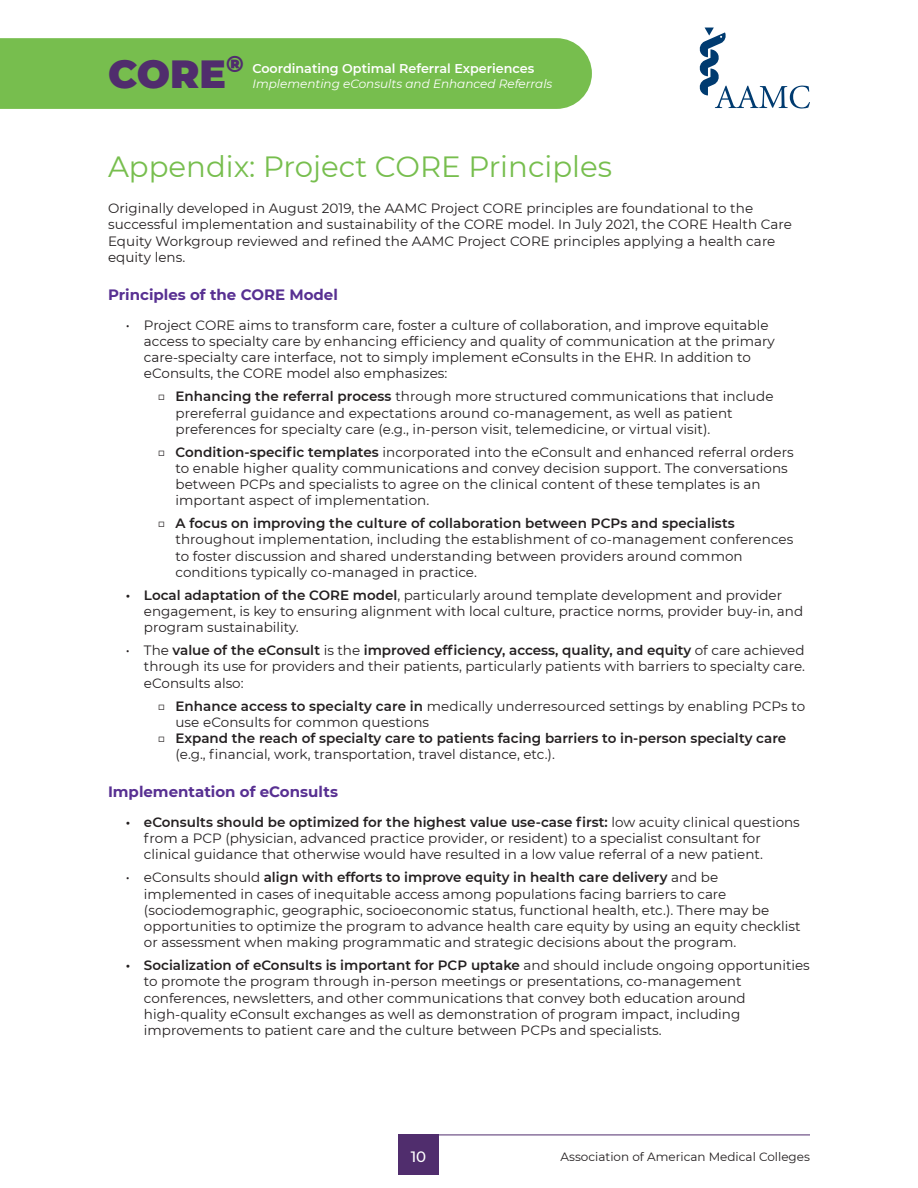
<style>
.page{position:relative;width:918px;height:1188px;background:#fff}
.page>*{position:absolute;margin:0;border:0;box-sizing:border-box;transform-origin:0 0}
.t1{font:900 39.45px "Montserrat";color:#502d6d}
.t2{font:29.25px "Montserrat";color:#77be4e}
.t3{font:900 22.95px "Montserrat";color:#502d6d}
.t4{font:700 15px "Montserrat";color:#583092}
.t5{font:500 15px "Montserrat";color:#fff}
.Body_Copy{font:13.5px/16.2px "Montserrat";color:#231f20}
.t6{font:600 13.5px/16.2px "Montserrat";color:#231f20}
.t7{font:600 12.75px "Montserrat";color:#fff}
.t8{font:italic 12px "Montserrat";color:#fff}
.t9{font:12px "Montserrat";color:#231f20}
.s1{font-weight:600}
.s2{font-weight:400}
</style>
<div class="page">
<div style="left:0;top:38px;width:592px;height:71px;background:#77be4e"></div>
<div style="left:398px;top:1135px;width:41px;height:40px;background:#502d6d"></div>
<hr style="left:398px;top:1135px;width:412px;height:1px;background:#502d6d">
<svg style="left:700px;top:28px;width:110px;height:81px"></svg>
<h3 class="t3" style="left:226px;top:47px;width:19px">®</h3>
<h1 class="t1" style="left:108px;top:44px;width:120px">CORE</h1>
<p class="t7" style="left:252px;top:59px;width:283px">Coordinating Optimal Referral Experiences</p>
<p class="t8" style="left:252px;top:75px;width:302px">Implementing eConsults and Enhanced Referrals</p>
<h1 class="t2" style="left:108px;top:146px;width:506px">Appendix: Project CORE Principles</h1>
<p class="Body_Copy" style="left:108px;top:200px;width:686px">Originally developed in August 2019, the AAMC Project CORE principles are foundational to the successful implementation and sustainability of the CORE model. In July 2021, the CORE Health Care Equity Workgroup reviewed and refined the AAMC Project CORE principles applying a health care equity lens.</p>
<h2 class="t4" style="left:108px;top:284px;width:231px">Principles of the CORE Model</h2>
<p class="Body_Copy" style="left:144px;top:316px;width:632px;text-indent:-18px">• Project CORE aims to transform care, foster a culture of collaboration, and improve equitable access to specialty care by enhancing efficiency and quality of communication at the primary care-specialty care interface, not to simply implement eConsults in the EHR. In addition to eConsults, the CORE model also emphasizes:</p>
<p class="Body_Copy" style="left:176px;top:388px;width:600px;text-indent:-18px">□ <span class="s1">Enhancing the referral process</span> through more structured communications that include prereferral guidance and expectations around co-management, as well as patient preferences for specialty care (e.g., in-person visit, telemedicine, or virtual visit).</p>
<p class="Body_Copy" style="left:176px;top:443px;width:620px;text-indent:-18px">□ <span class="s1">Condition-specific templates</span> incorporated into the eConsult and enhanced referral orders to enable higher quality communications and convey decision support. The conversations between PCPs and specialists to agree on the clinical content of these templates is an important aspect of implementation.</p>
<p class="Body_Copy" style="left:176px;top:515px;width:619px;text-indent:-18px">□ <span class="s1">A focus on improving the culture of collaboration between PCPs and specialists </span>throughout implementation, including the establishment of co-management conferences to foster discussion and shared understanding between providers around common conditions typically co-managed in practice.</p>
<p class="Body_Copy" style="left:144px;top:586px;width:661px;text-indent:-18px"><span class="s1">• Local adaptation of the CORE model</span>, particularly around template development and provider engagement, is key to ensuring alignment with local culture, practice norms, provider buy-in, and program sustainability.</p>
<p class="Body_Copy" style="left:144px;top:642px;width:663px;text-align:justify;text-indent:-18px">• The <span class="s1">value of the eConsult</span> is the <span class="s1">improved efficiency, access, quality, and equity</span> of care achieved through its use for providers and their patients, particularly patients with barriers to specialty care. eConsults also:</p>
<p class="Body_Copy" style="left:176px;top:697px;width:631px;text-indent:-18px">□ <span class="s1">Enhance access to specialty care in</span> medically underresourced settings by enabling PCPs to use eConsults for common questions</p>
<p class="t6" style="left:176px;top:729px;width:612px;text-indent:-18px"><span class="s2">□</span> Expand the reach of specialty care to patients facing barriers to in-person specialty care <span class="s2">(e.g., financial, work, transportation, travel distance, etc.).</span></p>
<h2 class="t4" style="left:108px;top:781px;width:231px">Implementation of eConsults</h2>
<p class="Body_Copy" style="left:144px;top:814px;width:657px;text-indent:-18px"><span class="s1">• eConsults should be optimized for the highest value use-case first:</span> low acuity clinical questions from a PCP (physician, advanced practice provider, or resident) to a specialist consultant for clinical guidance that otherwise would have resulted in a low value referral of a new patient.</p>
<p class="Body_Copy" style="left:144px;top:869px;width:658px;text-indent:-18px">• eConsults should <span class="s1">align with efforts to improve equity in health care delivery</span> and be implemented in cases of inequitable access among populations facing barriers to care (sociodemographic, geographic, socioeconomic status, functional health, etc.). There may be opportunities to optimize the program to advance health care equity by using an equity checklist or assessment when making programmatic and strategic decisions about the program.</p>
<p class="Body_Copy" style="left:144px;top:957px;width:667px;text-indent:-18px"><span class="s1">• Socialization of eConsults is important for PCP uptake</span> and should include ongoing opportunities to promote the program through in-person meetings or presentations, co-management conferences, newsletters, and other communications that convey both education around high-quality eConsult exchanges as well as demonstration of program impact, including improvements to patient care and the culture between PCPs and specialists.</p>
<p class="t5" style="left:411px;top:1146px;width:17px">10</p>
<p class="t9" style="left:561px;top:1148px;width:251px">Association of American Medical Colleges</p>
</div>
